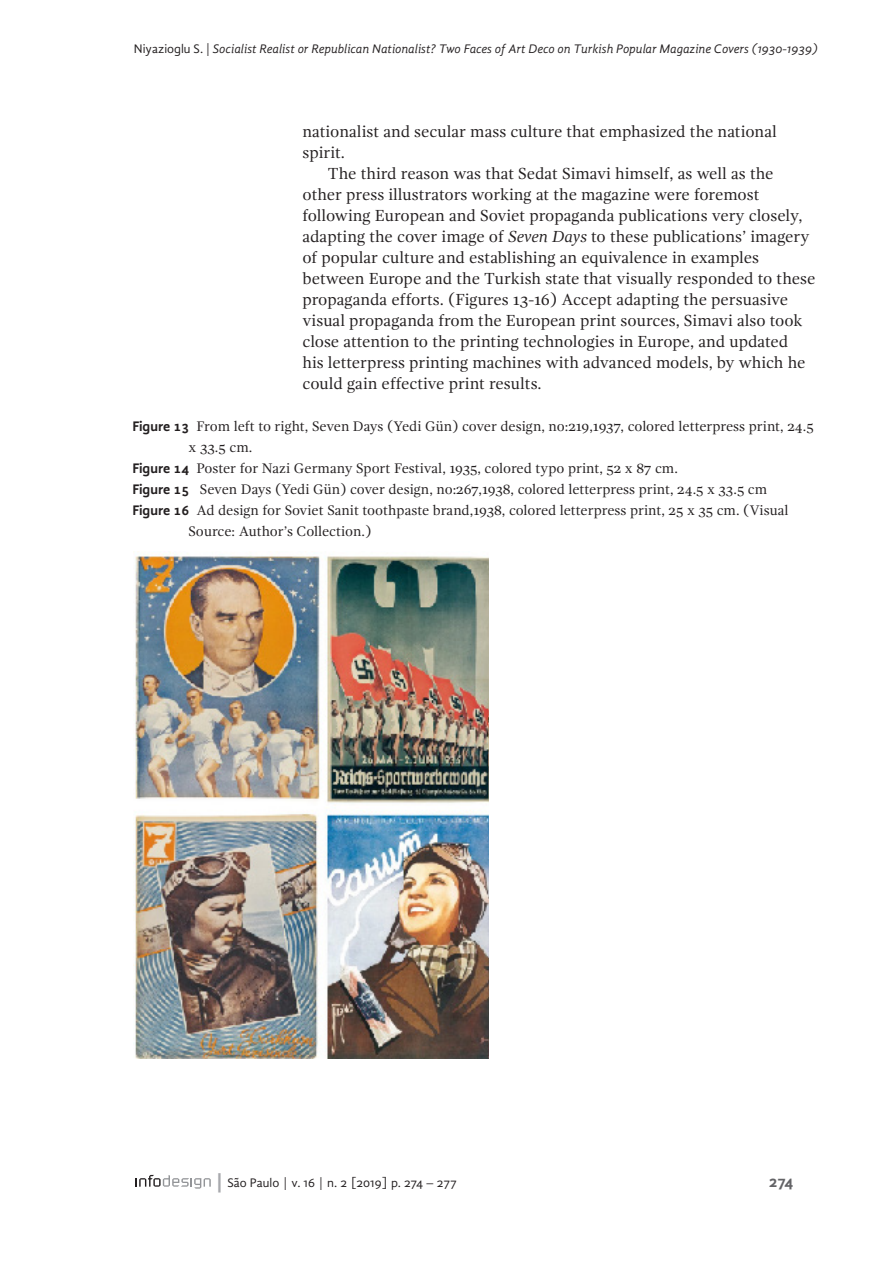
<style>
.page{position:relative;width:893px;height:1263px;background:#fff}
.page>*{position:absolute;margin:0;border:0;box-sizing:border-box;transform-origin:0 0}
.EN_Corpo_de_texto{font:16.5px/21px "Gandhi Serif";color:#231f20}
.t1{font:700 16.5px "Gandhi Sans";color:#636366}
.t2{font:14.25px/21px "Gandhi Serif";letter-spacing:-.005em;color:#231f20}
.t3{font:italic 12.75px "Gandhi Sans";color:#231f20}
.t4{font:12.75px "Gandhi Sans";color:#231f20}
.s1{font-style:normal}
.s2{font-style:italic}
.s3{font-family:"Gandhi Sans";font-weight:700}
.s4{font-size:19.2px;color:#a8a9ad}
</style>
<div class="page">
<svg style="left:136px;top:1175px;width:75px;height:13px"></svg>
<img style="left:135px;top:551px;width:354px;height:507px">
<p class="t3" style="left:134px;top:41px;width:685px"><span class="s1">Niyazioglu S. |</span> Socialist Realist or Republican Nationalist? Two Faces of Art Deco on Turkish Popular Magazine Covers (1930-1939)</p>
<p class="EN_Corpo_de_texto" style="left:302px;top:121px;width:476px">nationalist and secular mass culture that emphasized the national spirit.</p>
<p class="EN_Corpo_de_texto" style="left:302px;top:163px;width:514px;text-indent:26px">The third reason was that Sedat Simavi himself, as well as the other press illustrators working at the magazine were foremost following European and Soviet propaganda publications very closely, adapting the cover image of <span class="s2">Seven Days</span> to these publications’ imagery of popular culture and establishing an equivalence in examples between Europe and the Turkish state that visually responded to these propaganda efforts. (Figures 13-16) Accept adapting the persuasive visual propaganda from the European print sources, Simavi also took close attention to the printing technologies in Europe, and updated<br>his letterpress printing machines with advanced models, by which he could gain effective print results.</p>
<p class="t2" style="left:189px;top:415px;width:626px;text-indent:-56px"><span class="s3">Figure 13</span> From left to right, Seven Days (Yedi Gün) cover design, no:219,1937, colored letterpress print, 24.5 x 33.5 cm.</p>
<p class="t2" style="left:132px;top:457px;width:547px"><span class="s3">Figure 14</span> Poster for Nazi Germany Sport Festival, 1935, colored typo print, 52 x 87 cm.</p>
<p class="t2" style="left:132px;top:478px;width:636px"><span class="s3">Figure 15</span> Seven Days (Yedi Gün) cover design, no:267,1938, colored letterpress print, 24.5 x 33.5 cm</p>
<p class="t2" style="left:189px;top:499px;width:601px;text-indent:-56px"><span class="s3">Figure 16</span> Ad design for Soviet Sanit toothpaste brand,1938, colored letterpress print, 25 x 35 cm. (Visual<br>Source: Author’s Collection.)</p>
<p class="t4" style="left:214px;top:1175px;width:244px"><span class="s4">|</span>São Paulo | v. 16 | n. 2 [2019] p. 274 – 277</p>
<p class="t1" style="left:769px;top:1171px;width:25px">274</p>
</div>
